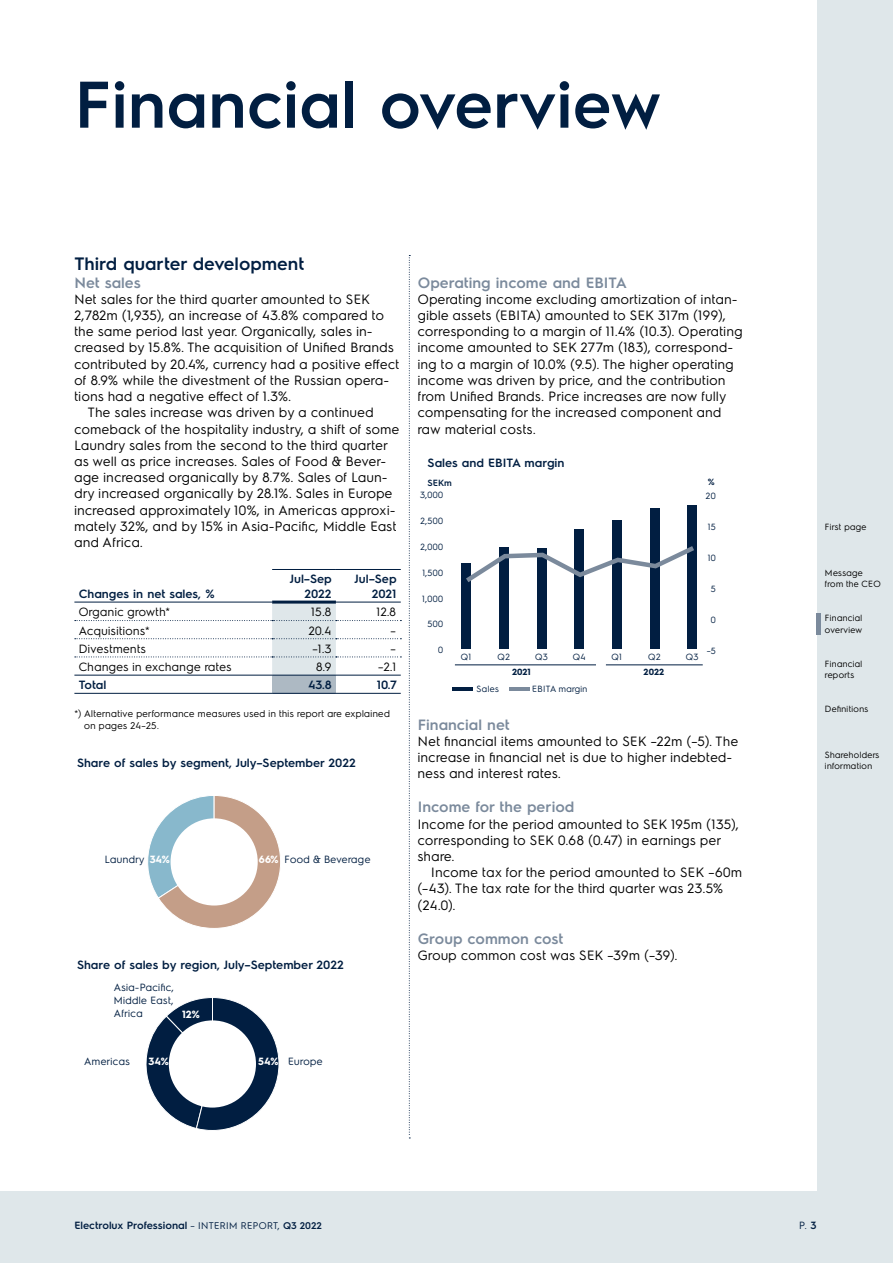
<style>
.page{position:relative;width:893px;height:1263px;background:#fff}
.page>*{position:absolute;margin:0;border:0;box-sizing:border-box;transform-origin:0 0}
.Rubrik_1{font:600 66px "Electrolux Sans";color:#011e41}
.Mellanrubrik{font:600 18px "Electrolux Sans";color:#011e41}
.Mellanrubrik_2{font:600 15px "Electrolux Sans";color:#7b8a9c}
.Bröd{font:600 15px "Electrolux Sans";color:#7b8a9c}
.Bröd-2{font:13.5px/16.2px "Electrolux Sans";color:#000}
.Inbröd{font:13.5px/16.2px "Electrolux Sans";color:#000}
.Tabell_fet_vänster{font:600 12px "Electrolux Sans";color:#011e41}
.Tabell_normal_vänste{font:12px "Electrolux Sans";color:#000}
.Tabell_fet_höger{font:600 12px/14.4px "Electrolux Sans";color:#011e41;text-align:right}
.Tabell_normal_höger{font:12px "Electrolux Sans";color:#000}
.t1{font:10.5px/12.6px "Electrolux Sans";color:#011e41;text-align:justify}
.t2{font:600 10.5px "Electrolux Sans";color:#011e41}
.t3{font:700 10.5px "Electrolux Sans";color:#fff}
.Källa_nottext{font:9.75px/11.7px "Electrolux Sans";color:#000}
.t4{font:9px/11.2px "Electrolux Sans";color:#000}
.t5{font:9px "Electrolux Sans";color:#011e41}
.t6{font:700 9px "Electrolux Sans";color:#011e41}
.t7{font:600 9px "Electrolux Sans";color:#011e41}
.s1{font-weight:700;color:#fff}
.s2{font-weight:400;font-size:9.75px}
.s3{font-size:9.75px}
.s4{font-weight:600}
</style>
<div class="page">
<div style="left:0;top:0;width:893px;height:1263px;background:linear-gradient(to right,#dfe7ea,#dfe7ea)"></div>
<div style="left:0;top:0;width:816px;height:1191px;background:#fff"></div>
<hr style="left:336px;top:569px;width:65px;height:1px;background:#011e41">
<svg style="left:75px;top:602px;width:326px;height:91px"></svg>
<hr style="left:272px;top:675px;width:64px;height:1px;background:#011e41">
<hr style="left:272px;top:693px;width:64px;height:1px;background:#011e41">
<hr style="left:74px;top:602px;width:198px;height:1px;background:#011e41">
<hr style="left:272px;top:569px;width:64px;height:1px;background:#011e41">
<hr style="left:272px;top:601px;width:64px;height:3px;background:#011e41">
<hr style="left:336px;top:675px;width:65px;height:1px;background:#011e41">
<hr style="left:336px;top:693px;width:65px;height:1px;background:#011e41">
<hr style="left:74px;top:675px;width:198px;height:1px;background:#011e41">
<hr style="left:74px;top:693px;width:198px;height:1px;background:#011e41">
<svg style="left:148px;top:796px;width:132px;height:132px"></svg>
<div style="left:171px;top:818px;width:87px;height:87px;background:#fff;border-radius:50%"></div>
<svg style="left:146px;top:997px;width:133px;height:134px"></svg>
<div style="left:169px;top:1020px;width:87px;height:87px;background:#fff;border-radius:50%"></div>
<hr style="left:452px;top:687px;width:20px;height:4px;background:#011e41">
<hr style="left:509px;top:687px;width:20px;height:4px;background:#7b8a9c">
<hr style="left:455px;top:664px;width:141px;height:1px;background:#011e41">
<hr style="left:606px;top:664px;width:97px;height:1px;background:#011e41">
<div style="left:462px;top:563px;width:9px;height:86px;background:#011e41"></div>
<div style="left:499px;top:547px;width:9px;height:102px;background:#011e41"></div>
<div style="left:537px;top:549px;width:9px;height:100px;background:#011e41"></div>
<div style="left:575px;top:529px;width:9px;height:120px;background:#011e41"></div>
<div style="left:612px;top:520px;width:9px;height:129px;background:#011e41"></div>
<div style="left:650px;top:508px;width:9px;height:141px;background:#011e41"></div>
<div style="left:688px;top:505px;width:9px;height:144px;background:#011e41"></div>
<svg style="left:466px;top:546px;width:228px;height:36px"></svg>
<svg style="left:409px;top:255px;width:1px;height:883px"></svg>
<div style="left:816px;top:613px;width:5px;height:21px;background:#7b8a9c"></div>
<p class="Rubrik_1" style="left:74px;top:58px;width:588px">Financial overview</p>
<p class="Mellanrubrik" style="left:74px;top:251px;width:231px">Third quarter development</p>
<p class="Mellanrubrik_2" style="left:74px;top:272px;width:68px">Net sales</p>
<p class="Bröd-2" style="left:74px;top:290px;width:327px">Net sales for the third quarter amounted to SEK 2,782m (1,935), an increase of 43.8% compared to the same period last year. Organically, sales in&shy;creased by 15.8%. The acquisition of Unified Brands contributed by 20.4%, currency had a positive effect of 8.9% while the divestment of the Russian opera&shy;tions had a negative effect of 1.3%.</p>
<p class="Inbröd" style="left:74px;top:404px;width:327px;text-indent:14px">The sales increase was driven by a continued comeback of the hospitality industry, a shift of some Laundry sales from the second to the third quarter as well as price increases. Sales of Food &amp; Bever&shy;age increased organically by 8.7%. Sales of Laun&shy;dry increased organically by 28.1%. Sales in Europe increased approximately 10%, in Americas approxi&shy;mately 32%, and by 15% in Asia-Pacific, Middle East and Africa.</p>
<p class="Tabell_fet_vänster" style="left:79px;top:585px;width:137px">Changes in net sales, %</p>
<p class="Tabell_fet_höger" style="left:290px;top:571px;width:44px">Jul–Sep<br>2022</p>
<p class="Tabell_fet_höger" style="left:355px;top:571px;width:44px">Jul–Sep<br>2021</p>
<p class="Tabell_normal_vänste" style="left:79px;top:604px;width:94px">Organic growth*</p>
<p class="Tabell_normal_höger" style="left:311px;top:604px;width:22px">15.8</p>
<p class="Tabell_normal_höger" style="left:377px;top:604px;width:21px">12.8</p>
<p class="Tabell_normal_vänste" style="left:79px;top:622px;width:73px">Acquisitions*</p>
<p class="Tabell_normal_höger" style="left:309px;top:622px;width:24px">20.4</p>
<p class="Tabell_normal_höger" style="left:391px;top:622px;width:7px">–</p>
<p class="Tabell_normal_vänste" style="left:79px;top:640px;width:69px">Divestments</p>
<p class="Tabell_normal_höger" style="left:312px;top:640px;width:21px">–1.3</p>
<p class="Tabell_normal_höger" style="left:391px;top:640px;width:7px">–</p>
<p class="Tabell_normal_vänste" style="left:79px;top:658px;width:155px">Changes in exchange rates</p>
<p class="Tabell_normal_höger" style="left:316px;top:658px;width:17px">8.9</p>
<p class="Tabell_normal_höger" style="left:378px;top:658px;width:20px">–2.1</p>
<p class="Tabell_fet_vänster" style="left:79px;top:676px;width:29px">Total</p>
<p class="Tabell_fet_höger" style="left:308px;top:677px;width:25px">43.8</p>
<p class="Tabell_fet_höger" style="left:377px;top:677px;width:22px">10.7</p>
<p class="Källa_nottext" style="left:84px;top:707px;width:308px;text-indent:-10px">*) Alternative performance measures used in this report are explained on pages 24–25.</p>
<p class="Tabell_fet_vänster" style="left:77px;top:755px;width:280px">Share of sales by segment, July–September 2022</p>
<p class="t1" style="left:105px;top:852px;width:66px">Laundry <span class="s1">34%</span></p>
<p class="t1" style="left:259px;top:852px;width:113px"><span class="s1">66%</span> Food &amp; Beverage</p>
<p class="Tabell_fet_vänster" style="left:77px;top:957px;width:268px">Share of sales by region, July–September 2022</p>
<p class="t1" style="left:114px;top:981px;width:62px">Asia-Pacific, Middle East, Africa</p>
<p class="t3" style="left:182px;top:1006px;width:19px">12%</p>
<p class="t1" style="left:84px;top:1054px;width:48px">Americas</p>
<p class="t1" style="left:288px;top:1054px;width:36px">Europe</p>
<p class="t3" style="left:149px;top:1054px;width:22px">34%</p>
<p class="t3" style="left:258px;top:1054px;width:22px">54%</p>
<p class="Bröd" style="left:418px;top:272px;width:211px">Operating income and EBITA</p>
<p class="Bröd-2" style="left:418px;top:290px;width:327px">Operating income excluding amortization of intan&shy;gible assets (EBITA) amounted to SEK 317m (199), corresponding to a margin of 11.4% (10.3). Operating income amounted to SEK 277m (183), correspond&shy;ing to a margin of 10.0% (9.5). The higher operating income was driven by price, and the contribution from Unified Brands. Price increases are now fully compensating for the increased component and raw material costs.</p>
<p class="Tabell_fet_vänster" style="left:428px;top:455px;width:138px">Sales and EBITA margin</p>
<p class="t7" style="left:428px;top:476px;width:26px">SEKm</p>
<p class="t7" style="left:708px;top:476px;width:8px">%</p>
<p class="t5" style="left:420px;top:489px;width:25px">3,000</p>
<p class="t5" style="left:420px;top:514px;width:24px">2,500</p>
<p class="t5" style="left:420px;top:540px;width:24px">2,000</p>
<p class="t5" style="left:422px;top:566px;width:23px">1,500</p>
<p class="t5" style="left:422px;top:592px;width:23px">1,000</p>
<p class="t5" style="left:427px;top:618px;width:17px">500</p>
<p class="t5" style="left:438px;top:644px;width:7px">0</p>
<p class="t5" style="left:706px;top:490px;width:12px">20</p>
<p class="t5" style="left:708px;top:521px;width:10px">15</p>
<p class="t5" style="left:708px;top:552px;width:10px">10</p>
<p class="t5" style="left:711px;top:583px;width:7px">5</p>
<p class="t5" style="left:711px;top:614px;width:7px">0</p>
<p class="t5" style="left:461px;top:651px;width:12px">Q1</p>
<p class="t5" style="left:498px;top:651px;width:14px">Q2</p>
<p class="t5" style="left:535px;top:651px;width:15px">Q3</p>
<p class="t5" style="left:573px;top:651px;width:15px">Q4</p>
<p class="t5" style="left:611px;top:651px;width:12px">Q1</p>
<p class="t5" style="left:648px;top:651px;width:14px">Q2</p>
<p class="t5" style="left:686px;top:651px;width:15px">Q3</p>
<p class="t6" style="left:512px;top:666px;width:20px">2021</p>
<p class="t6" style="left:644px;top:666px;width:22px">2022</p>
<p class="t5" style="left:477px;top:682px;width:24px">Sales</p>
<p class="t5" style="left:532px;top:682px;width:57px">EBITA margin</p>
<p class="t5" style="left:707px;top:645px;width:11px">–5</p>
<p class="Mellanrubrik_2" style="left:418px;top:714px;width:93px">Financial net</p>
<p class="Bröd-2" style="left:418px;top:732px;width:322px">Net financial items amounted to SEK –22m (–5). The increase in financial net is due to higher indebted&shy;ness and interest rates.</p>
<p class="Mellanrubrik_2" style="left:418px;top:797px;width:158px">Income for the period</p>
<p class="Bröd-2" style="left:418px;top:815px;width:323px">Income for the period amounted to SEK 195m (135), corresponding to SEK 0.68 (0.47) in earnings per share.</p>
<p class="Inbröd" style="left:418px;top:863px;width:326px;text-indent:14px">Income tax for the period amounted to SEK –60m (–43). The tax rate for the third quarter was 23.5% (24.0).</p>
<p class="Mellanrubrik_2" style="left:418px;top:928px;width:147px">Group common cost</p>
<p class="Bröd-2" style="left:418px;top:946px;width:262px">Group common cost was SEK –39m (–39).</p>
<p class="t4" style="left:825px;top:521px;width:43px">First page</p>
<p class="t4" style="left:825px;top:566px;width:58px">Message from the CEO</p>
<p class="t4" style="left:825px;top:612px;width:39px">Financial overview</p>
<p class="t4" style="left:825px;top:657px;width:39px">Financial reports</p>
<p class="t4" style="left:825px;top:703px;width:45px">Definitions</p>
<p class="t4" style="left:825px;top:748px;width:56px">Shareholders information</p>
<p class="t2" style="left:74px;top:1218px;width:249px">Electrolux Professional <span class="s2">– INTERIM REPORT,</span> <span class="s3">Q3 2022</span></p>
<p class="t1" style="left:799px;top:1218px;width:19px">P. <span class="s4">3</span></p>
</div>
